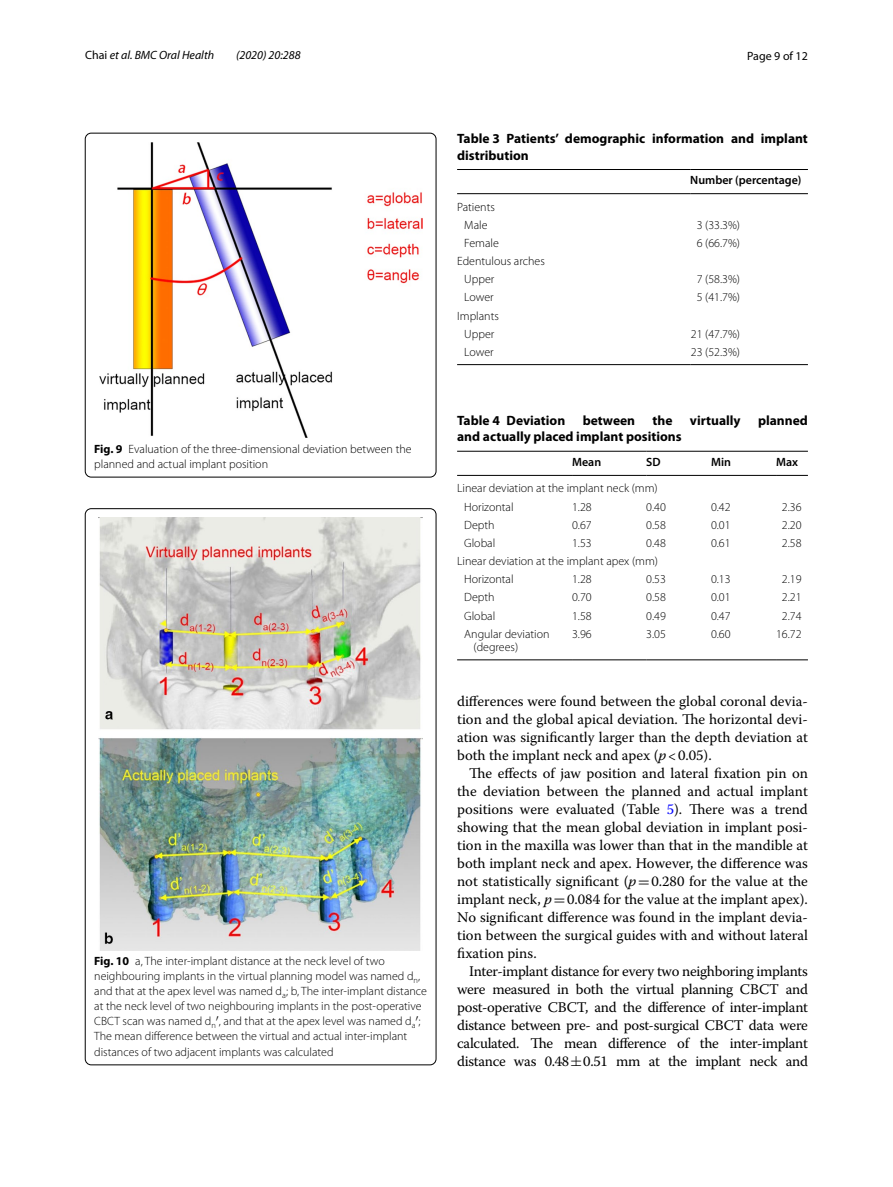
<style>
.page{position:relative;width:893px;height:1187px;background:#fff}
.page>*{position:absolute;margin:0;border:0;box-sizing:border-box;transform-origin:0 0}
.t1{font:14.7px/18px "Warnock Pro";color:#000;text-align:justify}
.t2{font:700 13.5px/16.5px "Myriad Pro";color:#000}
.t3{font:300 12px/15px "Myriad Pro";color:#000}
.t4{font:italic 12px "Myriad Pro";color:#000}
.t5{font:600 12px "Myriad Pro";color:#000}
.t6{font:12px "Myriad Pro";color:#000}
.s1{font-style:normal}
.s2{font-weight:700}
.s3{font-style:italic}
.s4{color:#00f}
.s5{font-family:"MTSY"}
</style>
<div class="page">
<img style="left:99px;top:142px;width:323px;height:296px">
<div style="left:85px;top:133px;width:351px;height:344px;border:1px solid #000;border-radius:6px"></div>
<img style="left:99px;top:517px;width:323px;height:433px">
<hr style="left:457px;top:169px;width:233px;height:1px;background:#000">
<hr style="left:457px;top:193px;width:233px;height:1px;background:#000">
<hr style="left:690px;top:169px;width:118px;height:1px;background:#000">
<hr style="left:690px;top:193px;width:118px;height:1px;background:#000">
<hr style="left:457px;top:364px;width:233px;height:1px;background:#000">
<hr style="left:690px;top:364px;width:118px;height:1px;background:#000">
<hr style="left:457px;top:451px;width:115px;height:1px;background:#000">
<hr style="left:457px;top:475px;width:115px;height:1px;background:#000">
<hr style="left:572px;top:451px;width:74px;height:1px;background:#000">
<hr style="left:572px;top:475px;width:74px;height:1px;background:#000">
<hr style="left:646px;top:451px;width:65px;height:1px;background:#000">
<hr style="left:646px;top:475px;width:65px;height:1px;background:#000">
<hr style="left:711px;top:451px;width:65px;height:1px;background:#000">
<hr style="left:711px;top:475px;width:65px;height:1px;background:#000">
<hr style="left:776px;top:451px;width:32px;height:1px;background:#000">
<hr style="left:776px;top:475px;width:32px;height:1px;background:#000">
<hr style="left:457px;top:659px;width:115px;height:1px;background:#000">
<hr style="left:572px;top:659px;width:74px;height:1px;background:#000">
<hr style="left:646px;top:659px;width:65px;height:1px;background:#000">
<hr style="left:711px;top:659px;width:65px;height:1px;background:#000">
<hr style="left:776px;top:659px;width:32px;height:1px;background:#000">
<p class="t4" style="left:85px;top:48px;width:131px"><span class="s1">Chai</span> et al. BMC Oral Health</p>
<p class="t4" style="left:236px;top:48px;width:66px">(2020) 20:288</p>
<p class="t6" style="left:747px;top:48px;width:62px">Page 9 of 12</p>
<p class="t2" style="left:457px;top:130px;width:352px">Table 3 Patients’ demographic information and implant distribution</p>
<p class="t5" style="left:690px;top:172px;width:113px">Number (percentage)</p>
<p class="t3" style="left:457px;top:198px;width:39px;line-height:18.1px;text-align:center">Patients<br>Male</p>
<p class="t3" style="left:697px;top:217px;width:45px">3 (33.3%)</p>
<p class="t3" style="left:464px;top:236px;width:36px">Female</p>
<p class="t3" style="left:697px;top:236px;width:45px">6 (66.7%)</p>
<p class="t3" style="left:464px;top:252px;width:82px;line-height:18.1px;text-indent:-7px">Edentulous arches<br>Upper</p>
<p class="t3" style="left:697px;top:272px;width:45px">7 (58.3%)</p>
<p class="t3" style="left:464px;top:290px;width:31px">Lower</p>
<p class="t3" style="left:697px;top:290px;width:45px">5 (41.7%)</p>
<p class="t3" style="left:457px;top:307px;width:43px;line-height:18.1px;text-align:center">Implants<br>Upper</p>
<p class="t3" style="left:691px;top:326px;width:51px">21 (47.7%)</p>
<p class="t3" style="left:94px;top:441px;width:319px"><span class="s2">Fig. 9</span> Evaluation of the three-dimensional deviation between the planned and actual implant position</p>
<p class="t3" style="left:94px;top:954px;width:334px"><span class="s2">Fig. 10</span> a, The inter-implant distance at the neck level of two neighbouring implants in the virtual planning model was named d<sub>n</sub>, and that at the apex level was named d<sub>a</sub>; b, The inter-implant distance at the neck level of two neighbouring implants in the post-operative CBCT scan was named d<sub>n</sub> , and that at the apex level was named d<sub>a</sub> ; The mean difference between the virtual and actual inter-implant distances of two adjacent implants was calculated</p>
<p class="t3" style="left:464px;top:345px;width:31px">Lower</p>
<p class="t3" style="left:691px;top:345px;width:51px">23 (52.3%)</p>
<p class="t2" style="left:457px;top:411px;width:110px">Table 4 Deviation</p>
<p class="t2" style="left:583px;top:411px;width:54px">between</p>
<p class="t2" style="left:653px;top:411px;width:21px">the</p>
<p class="t2" style="left:690px;top:411px;width:52px">virtually</p>
<p class="t2" style="left:758px;top:411px;width:51px">planned</p>
<p class="t2" style="left:457px;top:428px;width:226px">and actually placed implant positions</p>
<p class="t5" style="left:572px;top:454px;width:31px">Mean</p>
<p class="t5" style="left:646px;top:454px;width:16px">SD</p>
<p class="t5" style="left:711px;top:454px;width:21px">Min</p>
<p class="t5" style="left:776px;top:454px;width:23px">Max</p>
<p class="t3" style="left:464px;top:479px;width:195px;line-height:18.1px;text-indent:-7px">Linear deviation at the implant neck (mm)<br>Horizontal</p>
<p class="t3" style="left:572px;top:499px;width:21px">1.28</p>
<p class="t3" style="left:646px;top:499px;width:21px">0.40</p>
<p class="t3" style="left:711px;top:499px;width:21px">0.42</p>
<p class="t3" style="left:782px;top:499px;width:21px">2.36</p>
<p class="t3" style="left:464px;top:517px;width:32px">Depth</p>
<p class="t3" style="left:572px;top:517px;width:21px">0.67</p>
<p class="t3" style="left:646px;top:517px;width:21px">0.58</p>
<p class="t3" style="left:711px;top:517px;width:21px">0.01</p>
<p class="t3" style="left:782px;top:517px;width:21px">2.20</p>
<p class="t3" style="left:464px;top:535px;width:33px">Global</p>
<p class="t3" style="left:572px;top:535px;width:21px">1.53</p>
<p class="t3" style="left:646px;top:535px;width:21px">0.48</p>
<p class="t3" style="left:711px;top:535px;width:21px">0.61</p>
<p class="t3" style="left:782px;top:535px;width:21px">2.58</p>
<p class="t3" style="left:464px;top:552px;width:195px;line-height:18.1px;text-indent:-7px">Linear deviation at the implant apex (mm)<br>Horizontal</p>
<p class="t3" style="left:572px;top:572px;width:21px">1.28</p>
<p class="t3" style="left:646px;top:572px;width:21px">0.53</p>
<p class="t3" style="left:711px;top:572px;width:21px">0.13</p>
<p class="t3" style="left:782px;top:572px;width:21px">2.19</p>
<p class="t3" style="left:464px;top:590px;width:32px">Depth</p>
<p class="t3" style="left:572px;top:590px;width:21px">0.70</p>
<p class="t3" style="left:646px;top:590px;width:21px">0.58</p>
<p class="t3" style="left:711px;top:590px;width:21px">0.01</p>
<p class="t3" style="left:782px;top:590px;width:21px">2.21</p>
<p class="t3" style="left:464px;top:608px;width:33px">Global</p>
<p class="t3" style="left:572px;top:608px;width:21px">1.58</p>
<p class="t3" style="left:646px;top:608px;width:21px">0.49</p>
<p class="t3" style="left:711px;top:608px;width:21px">0.47</p>
<p class="t3" style="left:782px;top:608px;width:21px">2.74</p>
<p class="t3" style="left:474px;top:627px;width:77px;line-height:13.5px;text-indent:-9px">Angular deviation (degrees)</p>
<p class="t3" style="left:572px;top:626px;width:21px">3.96</p>
<p class="t3" style="left:646px;top:626px;width:21px">3.05</p>
<p class="t3" style="left:711px;top:626px;width:21px">0.60</p>
<p class="t3" style="left:776px;top:626px;width:27px">16.72</p>
<p class="t1" style="left:457px;top:691px;width:352px">differences were found between the global coronal devia&shy;tion and the global apical deviation. The horizontal devi&shy;ation was significantly larger than the depth deviation at both the implant neck and apex (<span class="s3">p</span>&lt;0.05).</p>
<p class="t1" style="left:457px;top:763px;width:352px;text-indent:12px">The effects of jaw position and lateral fixation pin on the deviation between the planned and actual implant positions were evaluated (Table <span class="s4">5</span>). There was a trend showing that the mean global deviation in implant posi&shy;tion in the maxilla was lower than that in the mandible at both implant neck and apex. However, the difference was not statistically significant (<span class="s3">p</span><span class="s5">=</span>0.280 for the value at the implant neck, <span class="s3">p</span><span class="s5">=</span>0.084 for the value at the implant apex).<br>No significant difference was found in the implant devia&shy;tion between the surgical guides with and without lateral fixation pins.</p>
<p class="t1" style="left:457px;top:961px;width:352px;text-indent:12px">Inter-implant distance for every two neighboring implants were measured in both the virtual planning CBCT and post-operative CBCT, and the difference of inter-implant distance between pre- and post-surgical CBCT data were calculated. The mean difference of the inter-implant distance was 0.48<span class="s5">±</span>0.51 mm at the implant neck and</p>
</div>
